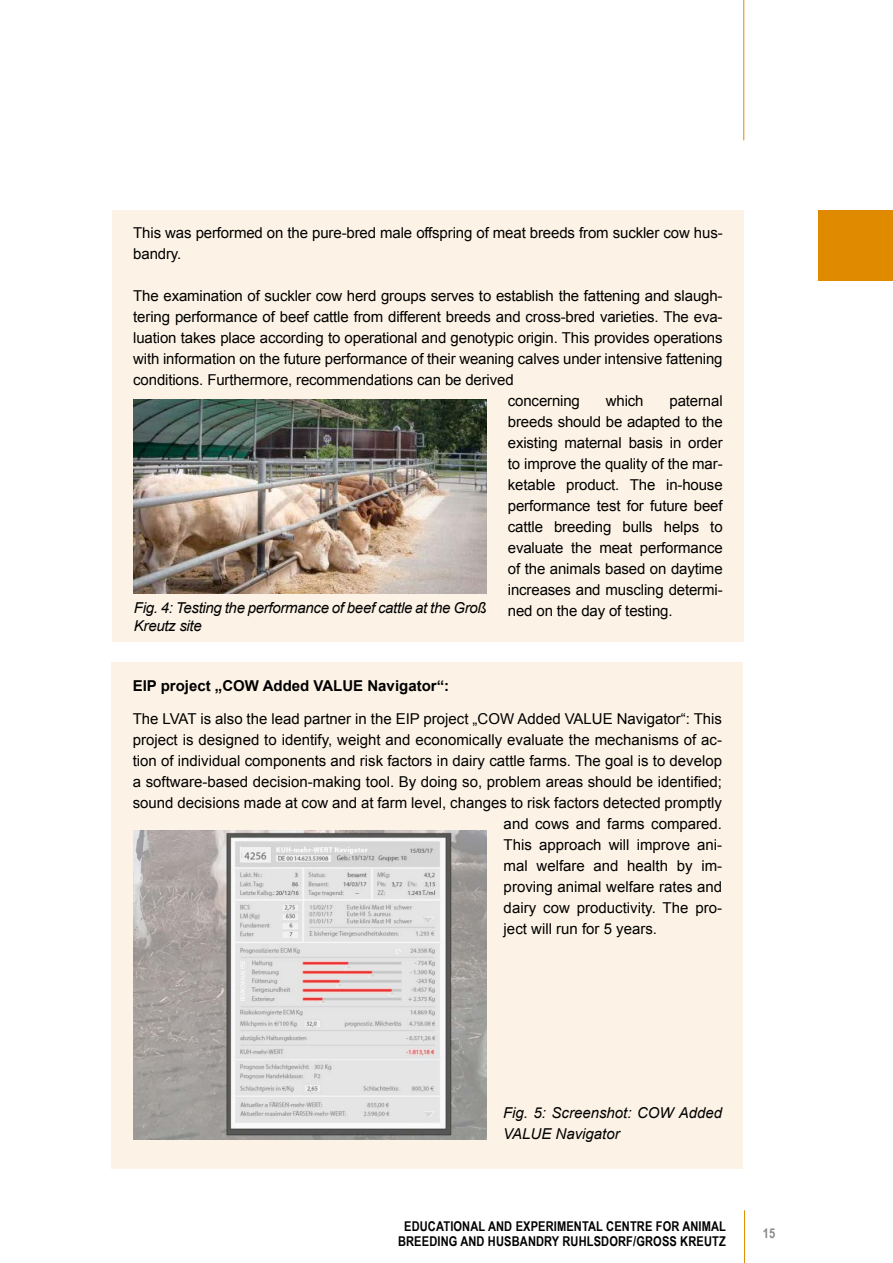
<style>
.page{position:relative;width:893px;height:1263px;background:#fff}
.page>*{position:absolute;margin:0;border:0;box-sizing:border-box;transform-origin:0 0}
.t1{font:15px/21px "Arial";letter-spacing:-.01em;color:#000}
.t2{font:italic 15px "Arial";letter-spacing:-.02em;color:#000}
.t3{font:italic 15px/21px "Arial";color:#000}
.t4{font:700 15px "Arial";color:#000}
.t5{font:700 13.5px/15px "Arial Narrow";letter-spacing:.01em;color:#000;text-align:center}
.t6{font:700 13.5px "Arial Narrow";color:#878988}
</style>
<div class="page">
<hr style="left:743px;top:0;width:1px;height:140px;background:#e08a00">
<hr style="left:744px;top:1210px;width:1px;height:53px;background:#e08a00">
<div style="left:819px;top:210px;width:74px;height:71px;background:#e08a00"></div>
<div style="left:112px;top:210px;width:632px;height:432px;background:#fcf3e6"></div>
<img style="left:134px;top:399px;width:353px;height:195px">
<div style="left:111px;top:663px;width:632px;height:506px;background:#fcf3e6"></div>
<img style="left:134px;top:831px;width:353px;height:308px">
<p class="t1" style="left:133px;top:223px;width:591px">This was performed on the pure-bred male offspring of meat breeds from suckler cow hus&shy;bandry.</p>
<p class="t1" style="left:133px;top:286px;width:591px">The examination of suckler cow herd groups serves to establish the fattening and slaugh-</p>
<p class="t1" style="left:133px;top:307px;width:591px">tering performance of beef cattle from different breeds and cross-bred varieties. The eva-</p>
<p class="t1" style="left:133px;top:328px;width:591px">luation takes place according to operational and genotypic origin. This provides operations</p>
<p class="t1" style="left:133px;top:349px;width:591px">with information on the future performance of their weaning calves under intensive fattening</p>
<p class="t1" style="left:133px;top:370px;width:382px">conditions. Furthermore, recommendations can be derived</p>
<p class="t1" style="left:508px;top:391px;width:74px">concerning</p>
<p class="t1" style="left:606px;top:391px;width:39px">which</p>
<p class="t1" style="left:508px;top:391px;width:216px;text-align:justify;text-indent:162px">paternal breeds should be adapted to the existing maternal basis in order to improve the quality of the mar&shy;ketable product. The in-house performance test for future beef cattle breeding bulls helps to evaluate the meat performance of the animals based on daytime increases and muscling determi-</p>
<p class="t2" style="left:134px;top:598px;width:354px">Fig. 4: Testing the performance of beef cattle at the Groß</p>
<p class="t1" style="left:508px;top:601px;width:166px">ned on the day of testing.</p>
<p class="t2" style="left:134px;top:616px;width:69px">Kreutz site</p>
<p class="t4" style="left:133px;top:675px;width:318px">EIP project „COW Added VALUE Navigator“:</p>
<p class="t1" style="left:133px;top:709px;width:591px">The LVAT is also the lead partner in the EIP project „COW Added VALUE Navigator“: This</p>
<p class="t1" style="left:133px;top:730px;width:591px">project is designed to identify, weight and economically evaluate the mechanisms of ac-</p>
<p class="t1" style="left:133px;top:751px;width:591px">tion of individual components and risk factors in dairy cattle farms. The goal is to develop</p>
<p class="t1" style="left:133px;top:772px;width:591px">a software-based decision-making tool. By doing so, problem areas should be identified;</p>
<p class="t1" style="left:133px;top:793px;width:591px">sound decisions made at cow and at farm level, changes to risk factors detected promptly</p>
<p class="t1" style="left:504px;top:814px;width:220px">and cows and farms compared.</p>
<p class="t1" style="left:504px;top:835px;width:220px">This approach will improve ani-</p>
<p class="t1" style="left:504px;top:856px;width:220px">mal welfare and health by im-</p>
<p class="t1" style="left:504px;top:877px;width:220px">proving animal welfare rates and</p>
<p class="t1" style="left:504px;top:898px;width:220px">dairy cow productivity. The pro-</p>
<p class="t1" style="left:504px;top:919px;width:155px">ject will run for 5 years.</p>
<p class="t3" style="left:503px;top:1102px;width:220px">Fig. 5: Screenshot: COW Added<br>VALUE Navigator</p>
<p class="t5" style="left:398px;top:1218px;width:329px">EDUCATIONAL AND EXPERIMENTAL CENTRE FOR ANIMAL<br>BREEDING AND HUSBANDRY RUHLSDORF/GROSS KREUTZ</p>
<p class="t6" style="left:763px;top:1223px;width:14px">15</p>
</div>
